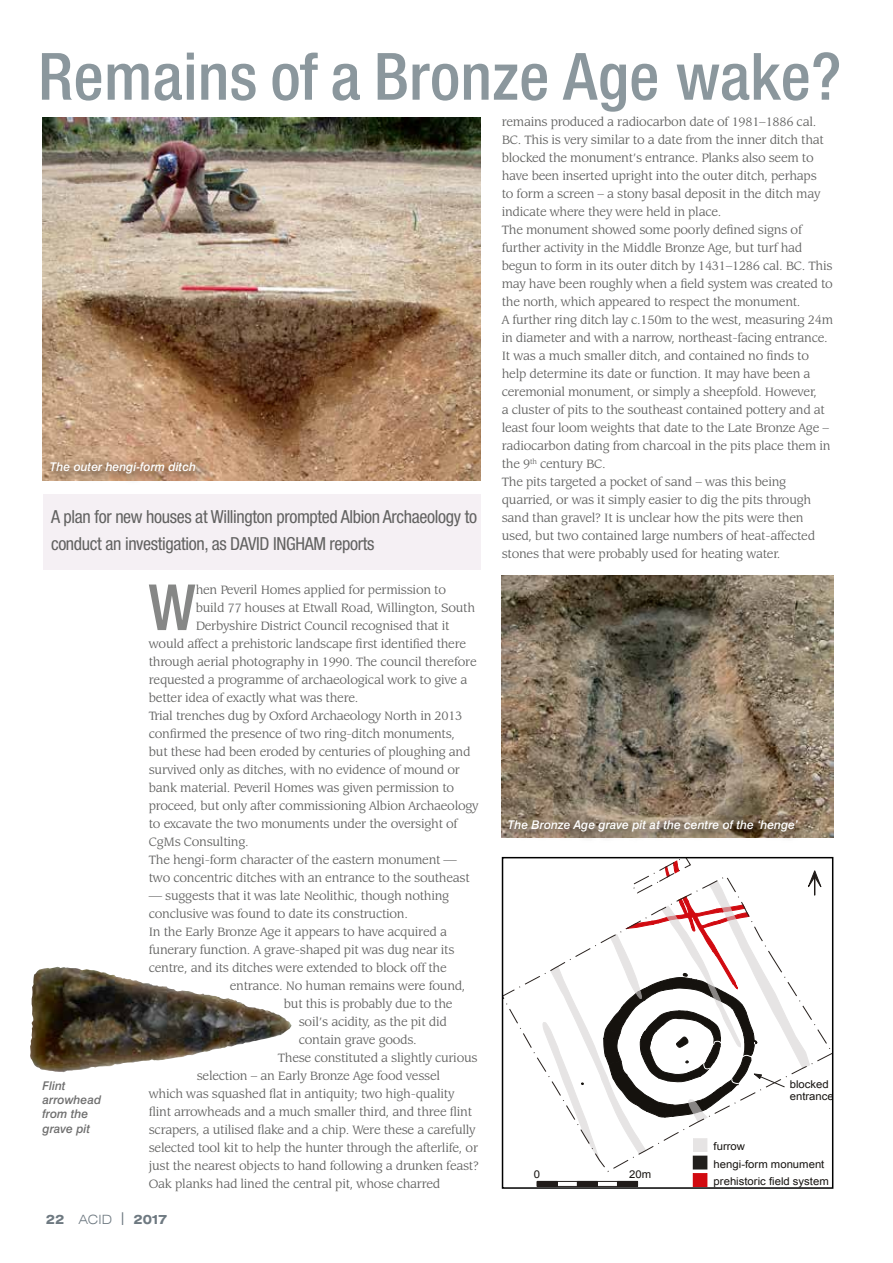
<style>
.page{position:relative;width:893px;height:1263px;background:#fff}
.page>*{position:absolute;margin:0;border:0;box-sizing:border-box;transform-origin:0 0}
.t1{font:500 condensed 65.25px "Helvetica Neue";letter-spacing:.005em;color:#8b979d}
.t2{font:500 condensed 63.75px "Helvetica Neue";color:#868786}
.t3{font:condensed 18px/27px "Helvetica Neue";letter-spacing:-.02em;color:#626261}
.t4{font:13.35px/18px "Leawood IT Cby BT";letter-spacing:-.02em;color:#626261}
.t5{font:700 expanded 12.75px "Swiss 721 BT";letter-spacing:-.05em;color:#6e7981}
.t6{font:italic 500 12px "Swiss 721 BT";color:#fff}
.t7{font:italic 500 12px/14.4px "Swiss 721 BT";color:#6e6e6e}
.t8{font:10.8px/17.4px "Arial";color:#171411;scale:1.06 1}
.s1{font-weight:300}
.s2{font-family:"Lubalin Graph IT Cby BT";font-weight:500;font-stretch:normal}
</style>
<div class="page">
<div style="left:537px;top:1181px;width:101px;height:6px;border:1px solid #201b19"></div>
<div style="left:537px;top:1181px;width:20px;height:5px;background:#201b19"></div>
<div style="left:577px;top:1181px;width:20px;height:5px;background:#201b19"></div>
<div style="left:617px;top:1181px;width:20px;height:5px;background:#201b19"></div>
<div style="left:693px;top:1173px;width:14px;height:13px;background:#d10a10"></div>
<div style="left:693px;top:1173px;width:14px;height:13px;border:1px solid #d10a10"></div>
<svg style="left:505px;top:875px;width:325px;height:297px"></svg>
<div style="left:502px;top:857px;width:331px;height:332px;border:2px solid #000"></div>
<img style="left:30px;top:967px;width:261px;height:105px">
<img style="left:502px;top:575px;width:331px;height:263px">
<img style="left:43px;top:118px;width:437px;height:362px">
<div style="left:43px;top:494px;width:437px;height:76px;background:#f5f0f4"></div>
<div style="left:506px;top:816px;width:304px;height:27px;background:#000;opacity:.49"></div>
<div style="left:500px;top:811px;width:307px;height:30px;background:#000;opacity:.26"></div>
<div style="left:48px;top:458px;width:160px;height:27px;background:#000;opacity:.49"></div>
<div style="left:42px;top:452px;width:162px;height:31px;background:#000;opacity:.26"></div>
<h1 class="t1" style="left:38px;top:38px;width:805px">Remains of a Bronze Age wake?</h1>
<p class="t6" style="left:50px;top:459px;width:148px">The outer hengi-form ditch</p>
<h3 class="t3" style="left:51px;top:503px;width:428px">A plan for new houses at Willington prompted Albion Archaeology to conduct an investigation, as DAVID INGHAM reports</h3>
<p class="t7" style="left:43px;top:1078px;width:60px">Flint arrowhead from the grave pit</p>
<h2 class="t2" style="left:148px;top:569px;width:49px">W</h2>
<p class="t4" style="left:196px;top:581px;width:252px">hen Peveril Homes applied for permission to</p>
<p class="t4" style="left:196px;top:599px;width:281px">build 77 houses at Etwall Road, Willington, South</p>
<p class="t4" style="left:196px;top:617px;width:255px">Derbyshire District Council recognised that it</p>
<p class="t4" style="left:149px;top:635px;width:319px">would affect a prehistoric landscape first identified there</p>
<p class="t4" style="left:149px;top:653px;width:329px">through aerial photography in 1990. The council therefore</p>
<p class="t4" style="left:149px;top:671px;width:320px">requested a programme of archaeological work to give a</p>
<p class="t4" style="left:149px;top:689px;width:211px">better idea of exactly what was there.</p>
<p class="t4" style="left:149px;top:707px;width:315px">Trial trenches dug by Oxford Archaeology North in 2013</p>
<p class="t4" style="left:149px;top:725px;width:308px">confirmed the presence of two ring-ditch monuments,</p>
<p class="t4" style="left:149px;top:743px;width:323px">but these had been eroded by centuries of ploughing and</p>
<p class="t4" style="left:149px;top:761px;width:313px">survived only as ditches, with no evidence of mound or</p>
<p class="t4" style="left:149px;top:779px;width:307px">bank material. Peveril Homes was given permission to</p>
<p class="t4" style="left:149px;top:797px;width:331px">proceed, but only after commissioning Albion Archaeology</p>
<p class="t4" style="left:149px;top:815px;width:310px">to excavate the two monuments under the oversight of</p>
<p class="t4" style="left:149px;top:833px;width:101px">CgMs Consulting.</p>
<p class="t4" style="left:149px;top:851px;width:310px">The hengi-form character of the eastern monument —</p>
<p class="t4" style="left:149px;top:869px;width:322px">two concentric ditches with an entrance to the southeast</p>
<p class="t4" style="left:149px;top:887px;width:302px">— suggests that it was late Neolithic, though nothing</p>
<p class="t4" style="left:149px;top:905px;width:261px">conclusive was found to date its construction.</p>
<p class="t4" style="left:149px;top:923px;width:300px">In the Early Bronze Age it appears to have acquired a</p>
<p class="t4" style="left:149px;top:941px;width:307px">funerary function. A grave-shaped pit was dug near its</p>
<p class="t4" style="left:149px;top:959px;width:299px">centre, and its ditches were extended to block off the</p>
<p class="t4" style="left:230px;top:977px;width:237px">entrance. No human remains were found,</p>
<p class="t4" style="left:284px;top:995px;width:170px">but this is probably due to the</p>
<p class="t4" style="left:299px;top:1013px;width:150px">soil’s acidity, as the pit did</p>
<p class="t4" style="left:299px;top:1031px;width:120px">contain grave goods.</p>
<p class="t4" style="left:278px;top:1049px;width:201px">These constituted a slightly curious</p>
<p class="t4" style="left:197px;top:1067px;width:245px">selection – an Early Bronze Age food vessel</p>
<p class="t4" style="left:149px;top:1085px;width:307px">which was squashed flat in antiquity; two high-quality</p>
<p class="t4" style="left:149px;top:1103px;width:325px">flint arrowheads and a much smaller third, and three flint</p>
<p class="t4" style="left:149px;top:1121px;width:328px">scrapers, a utilised flake and a chip. Were these a carefully</p>
<p class="t4" style="left:149px;top:1139px;width:331px">selected tool kit to help the hunter through the afterlife, or</p>
<p class="t4" style="left:149px;top:1157px;width:332px">just the nearest objects to hand following a drunken feast?</p>
<p class="t4" style="left:149px;top:1175px;width:293px">Oak planks had lined the central pit, whose charred</p>
<p class="t5" style="left:46px;top:1211px;width:123px">22 <span class="s1">ACID</span> <span class="s2">|</span> 2017</p>
<p class="t4" style="left:502px;top:113px;width:333px">remains produced a radiocarbon date of 1981–1886 cal.<br>BC. This is very similar to a date from the inner ditch that blocked the monument’s entrance. Planks also seem to have been inserted upright into the outer ditch, perhaps<br>to form a screen – a stony basal deposit in the ditch may indicate where they were held in place.<br>The monument showed some poorly defined signs of further activity in the Middle Bronze Age, but turf had begun to form in its outer ditch by 1431–1286 cal. BC. This may have been roughly when a field system was created to the north, which appeared to respect the monument.<br>A further ring ditch lay c.150m to the west, measuring 24m in diameter and with a narrow, northeast-facing entrance.<br>It was a much smaller ditch, and contained no finds to help determine its date or function. It may have been a ceremonial monument, or simply a sheepfold. However,<br>a cluster of pits to the southeast contained pottery and at least four loom weights that date to the Late Bronze Age – radiocarbon dating from charcoal in the pits place them in the 9<sup>th</sup> century BC.<br>The pits targeted a pocket of sand – was this being quarried, or was it simply easier to dig the pits through sand than gravel? It is unclear how the pits were then used, but two contained large numbers of heat-affected stones that were probably used for heating water.</p>
<p class="t6" style="left:508px;top:817px;width:292px">The Bronze Age grave pit at the centre of the ‘henge’</p>
<p class="t8" style="left:534px;top:1165px;width:7px">0</p>
<p class="t8" style="left:629px;top:1165px;width:22px">20m</p>
<p class="t8" style="left:790px;top:1077px;width:43px;line-height:12.9px">blocked entrance</p>
<p class="t8" style="left:714px;top:1138px;width:106px">furrow<br>hengi-form monument</p>
<p class="t8" style="left:714px;top:1172px;width:110px">prehistoric field system</p>
</div>
